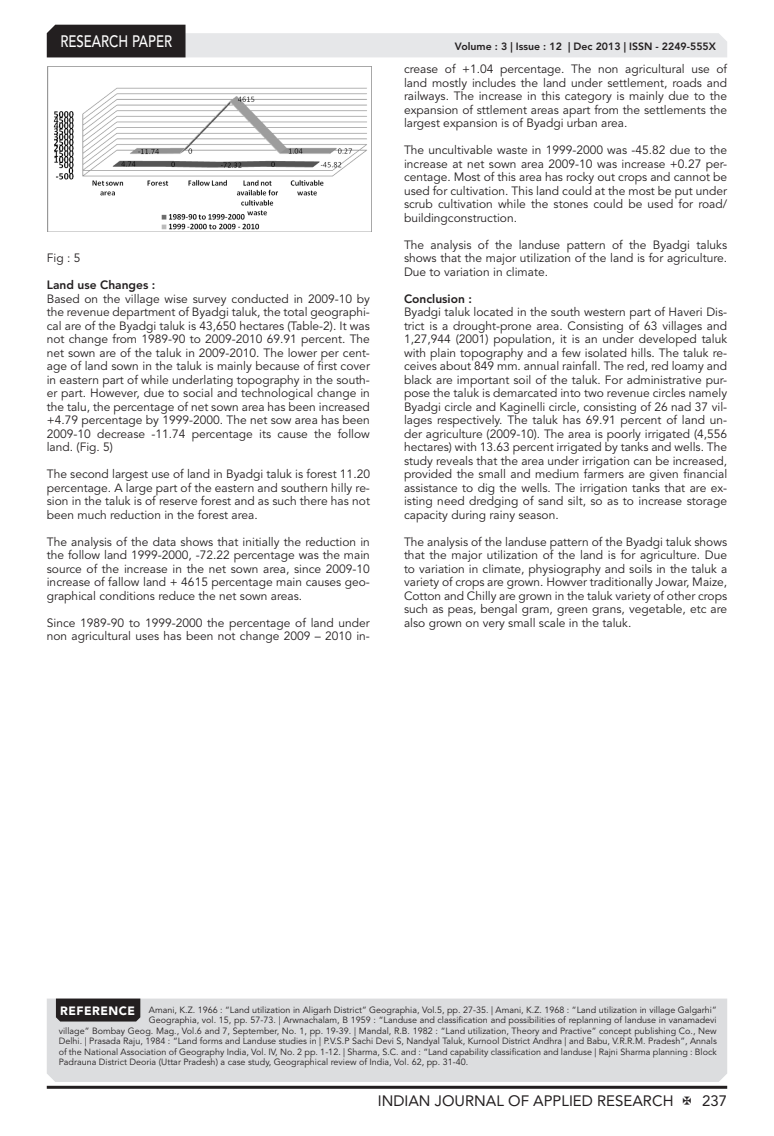
<style>
.page{position:relative;width:774px;height:1136px;background:#fff}
.page>*{position:absolute;margin:0;border:0;box-sizing:border-box;transform-origin:0 0}
.t1{font:500 16.5px "Avenir LT Std";color:#fff;scale:.8 1}
.t2{font:15px "Avenir LT Std";color:#231f20}
.Body_Text{font:12px/13.5px "Avenir LT Std";color:#231f20;text-align:justify}
.Bold{font:800 12px "Avenir LT Std";color:#231f20}
.t3{font:900 12px "Avenir LT Std";letter-spacing:.04em;color:#fff}
.t4{font:800 10.5px "Avenir LT Std";color:#231f20}
.Reference{font:9px "Avenir LT Std";color:#231f20}
</style>
<div class="page">
<hr style="left:47px;top:1085px;width:680px;height:3px;background:#231f20">
<svg style="left:47px;top:25px;width:680px;height:32px"></svg>
<div style="left:47px;top:998px;width:680px;height:83px;background:#dcdddf"></div>
<div style="left:56px;top:998px;width:84px;height:23px;background:#231f20"></div>
<img style="left:47px;top:66px;width:324px;height:166px">
<h1 class="t1" style="left:60px;top:32px;width:141px">RESEARCH PAPER</h1>
<p class="Body_Text" style="left:47px;top:251px;width:35px">Fig : 5</p>
<p class="Bold" style="left:47px;top:278px;width:110px">Land use Changes :</p>
<p class="Body_Text" style="left:47px;top:292px;width:325px">Based on the village wise survey conducted in 2009-10 by the revenue department of Byadgi taluk, the total geographi&shy;cal are of the Byadgi taluk is 43,650 hectares (Table-2). It was not change from 1989-90 to 2009-2010 69.91 percent. The net sown are of the taluk in 2009-2010. The lower per cent&shy;age of land sown in the taluk is mainly because of first cover in eastern part of while underlating topography in the south&shy;er part. However, due to social and technological change in the talu, the percentage of net sown area has been increased +4.79 percentage by 1999-2000. The net sow area has been 2009-10 decrease -11.74 percentage its cause the follow land. (Fig. 5)</p>
<p class="Body_Text" style="left:47px;top:467px;width:325px">The second largest use of land in Byadgi taluk is forest 11.20 percentage. A large part of the eastern and southern hilly re&shy;sion in the taluk is of reserve forest and as such there has not been much reduction in the forest area.</p>
<p class="Body_Text" style="left:47px;top:535px;width:325px">The analysis of the data shows that initially the reduction in the follow land 1999-2000, -72.22 percentage was the main source of the increase in the net sown area, since 2009-10 increase of fallow land + 4615 percentage main causes geo&shy;graphical conditions reduce the net sown areas.</p>
<p class="Body_Text" style="left:47px;top:616px;width:325px">Since 1989-90 to 1999-2000 the percentage of land under non agricultural uses has been not change 2009 – 2010 in-</p>
<p class="t4" style="left:455px;top:41px;width:262px">Volume : 3 | Issue : 12 | Dec 2013 | ISSN - 2249-555X</p>
<p class="Body_Text" style="left:404px;top:62px;width:325px">crease of +1.04 percentage. The non agricultural use of land mostly includes the land under settlement, roads and railways. The increase in this category is mainly due to the expansion of sttlement areas apart from the settlements the largest expansion is of Byadgi urban area.</p>
<p class="Body_Text" style="left:404px;top:143px;width:325px">The uncultivable waste in 1999-2000 was -45.82 due to the increase at net sown area 2009-10 was increase +0.27 per&shy;centage. Most of this area has rocky out crops and cannot be used for cultivation. This land could at the most be put under scrub cultivation while the stones could be used for road/ buildingconstruction.</p>
<p class="Body_Text" style="left:404px;top:238px;width:325px">The analysis of the landuse pattern of the Byadgi taluks shows that the major utilization of the land is for agriculture.<br>Due to variation in climate.</p>
<p class="Bold" style="left:404px;top:291px;width:69px">Conclusion :</p>
<p class="Body_Text" style="left:404px;top:305px;width:325px">Byadgi taluk located in the south western part of Haveri Dis&shy;trict is a drought-prone area. Consisting of 63 villages and 1,27,944 (2001) population, it is an under developed taluk with plain topography and a few isolated hills. The taluk re&shy;ceives about 849 mm. annual rainfall. The red, red loamy and black are important soil of the taluk. For administrative pur&shy;pose the taluk is demarcated into two revenue circles namely Byadgi circle and Kaginelli circle, consisting of 26 nad 37 vil&shy;lages respectively. The taluk has 69.91 percent of land un&shy;der agriculture (2009-10). The area is poorly irrigated (4,556 hectares) with 13.63 percent irrigated by tanks and wells. The study reveals that the area under irrigation can be increased, provided the small and medium farmers are given financial assistance to dig the wells. The irrigation tanks that are ex&shy;isting need dredging of sand silt, so as to increase storage capacity during rainy season.</p>
<p class="Body_Text" style="left:404px;top:535px;width:325px">The analysis of the landuse pattern of the Byadgi taluk shows that the major utilization of the land is for agriculture. Due to variation in climate, physiography and soils in the taluk a variety of crops are grown. Howver traditionally Jowar, Maize, Cotton and Chilly are grown in the taluk variety of other crops such as peas, bengal gram, green grans, vegetable, etc are also grown on very small scale in the taluk.</p>
<p class="t3" style="left:60px;top:1003px;width:76px">REFERENCE</p>
<p class="Reference" style="left:149px;top:1004px;width:569px">Amani, K.Z. 1966 : “Land utilization in Aligarh District” Geographia, Vol.5, pp. 27-35. | Amani, K.Z. 1968 : “Land utilization in village Galgarhi”</p>
<p class="Reference" style="left:149px;top:1014px;width:569px">Geographia, vol. 15, pp. 57-73. | Arwnachalam, B 1959 : “Landuse and classification and possibilities of replanning of landuse in vanamadevi</p>
<p class="Reference" style="left:59px;top:1025px;width:660px">village” Bombay Geog. Mag., Vol.6 and 7, September, No. 1, pp. 19-39. | Mandal, R.B. 1982 : “Land utilization, Theory and Practive” concept publishing Co., New</p>
<p class="Reference" style="left:59px;top:1035px;width:660px">Delhi. | Prasada Raju, 1984 : “Land forms and Landuse studies in | P.V.S.P Sachi Devi S, Nandyal Taluk, Kurnool District Andhra | and Babu, V.R.R.M. Pradesh”, Annals</p>
<p class="Reference" style="left:59px;top:1046px;width:660px">of the National Association of Geography India, Vol. IV, No. 2 pp. 1-12. | Sharma, S.C. and : “Land capability classification and landuse | Rajni Sharma planning : Block</p>
<p class="Reference" style="left:59px;top:1056px;width:411px">Padrauna District Deoria (Uttar Pradesh) a case study, Geographical review of India, Vol. 62, pp. 31-40.</p>
<p class="t2" style="left:378px;top:1091px;width:297px">INDIAN JOURNAL OF APPLIED RESEARCH</p>
<p class="t2" style="left:702px;top:1091px;width:27px">237</p>
</div>
